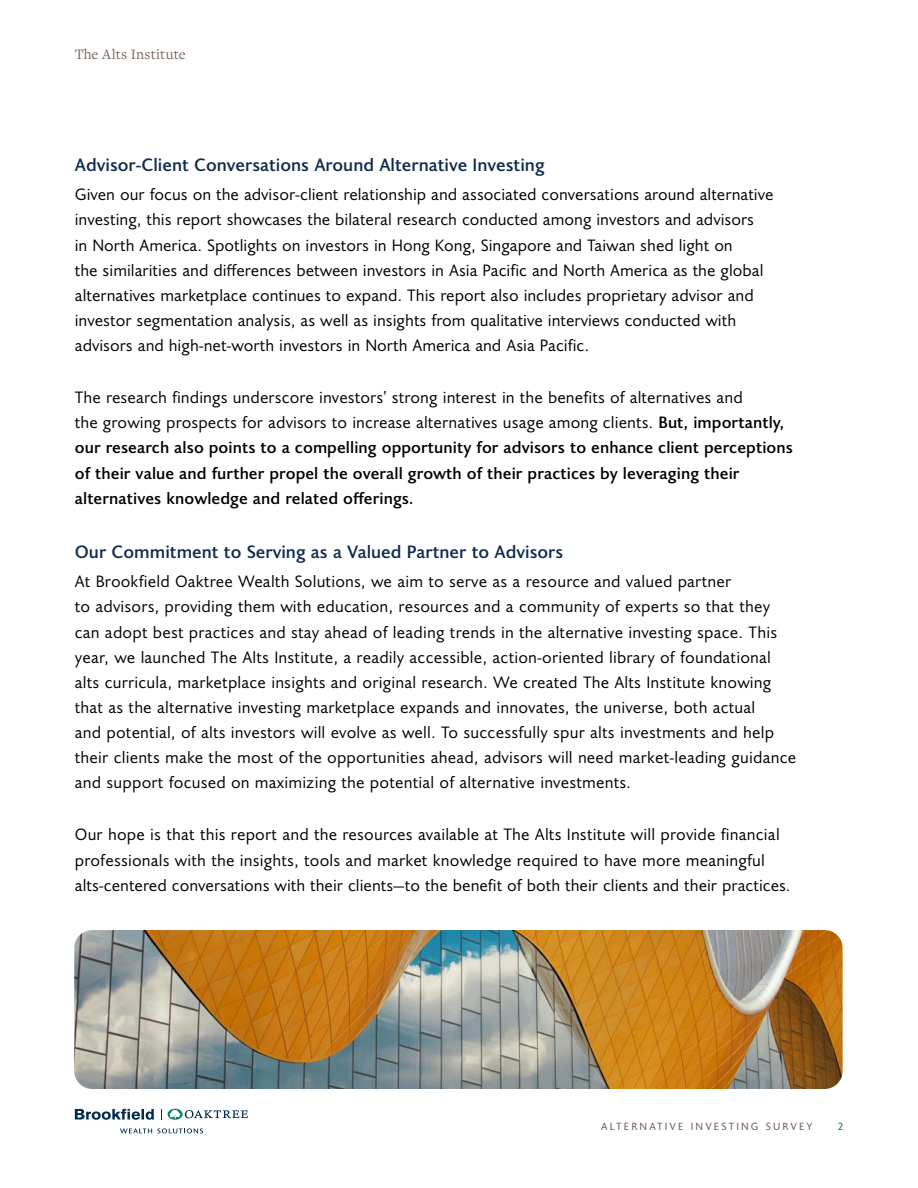
<style>
.page{position:relative;width:918px;height:1188px;background:#fff}
.page>*{position:absolute;margin:0;border:0;box-sizing:border-box;transform-origin:0 0}
.t1{font:500 18px "Joanna Sans Nova";color:#102b4d}
.t2{font:16.5px/25.2px "Joanna Sans Nova";letter-spacing:.01em;color:#000101}
.t3{font:500 16.5px/25.2px "Joanna Sans Nova";letter-spacing:.005em;color:#000101}
.t4{font:15px "Freight Text Pro";letter-spacing:.01em;color:#78665f}
.t5{font:10.5px "Joanna Sans Nova";letter-spacing:.2em;color:#78665f}
.t6{font:10.5px "Joanna Sans Nova";color:#008265}
.s1{font-weight:400}
</style>
<div class="page">
<img style="left:74px;top:930px;width:769px;height:159px">
<svg style="left:75px;top:1109px;width:79px;height:11px"></svg>
<svg style="left:168px;top:1109px;width:80px;height:11px"></svg>
<svg style="left:120px;top:1128px;width:83px;height:5px"></svg>
<p class="t4" style="left:75px;top:45px;width:112px">The Alts Institute</p>
<p class="t1" style="left:75px;top:152px;width:471px">Advisor-Client Conversations Around Alternative Investing</p>
<p class="t2" style="left:75px;top:181px;width:700px">Given our focus on the advisor-client relationship and associated conversations around alternative investing, this report showcases the bilateral research conducted among investors and advisors<br>in North America. Spotlights on investors in Hong Kong, Singapore and Taiwan shed light on<br>the similarities and differences between investors in Asia Pacific and North America as the global alternatives marketplace continues to expand. This report also includes proprietary advisor and investor segmentation analysis, as well as insights from qualitative interviews conducted with advisors and high-net-worth investors in North America and Asia Pacific.</p>
<p class="t3" style="left:75px;top:384px;width:720px"><span class="s1">The research findings underscore investors’ strong interest in the benefits of alternatives and<br>the growing prospects for advisors to increase alternatives usage among clients.</span> But, importantly, our research also points to a compelling opportunity for advisors to enhance client perceptions of their value and further propel the overall growth of their practices by leveraging their alternatives knowledge and related offerings.</p>
<p class="t1" style="left:75px;top:539px;width:490px">Our Commitment to Serving as a Valued Partner to Advisors</p>
<p class="t2" style="left:75px;top:568px;width:723px">At Brookfield Oaktree Wealth Solutions, we aim to serve as a resource and valued partner<br>to advisors, providing them with education, resources and a community of experts so that they can adopt best practices and stay ahead of leading trends in the alternative investing space. This year, we launched The Alts Institute, a readily accessible, action-oriented library of foundational alts curricula, marketplace insights and original research. We created The Alts Institute knowing that as the alternative investing marketplace expands and innovates, the universe, both actual<br>and potential, of alts investors will evolve as well. To successfully spur alts investments and help their clients make the most of the opportunities ahead, advisors will need market-leading guidance and support focused on maximizing the potential of alternative investments.</p>
<p class="t2" style="left:75px;top:821px;width:717px">Our hope is that this report and the resources available at The Alts Institute will provide financial professionals with the insights, tools and market knowledge required to have more meaningful alts-centered conversations with their clients—to the benefit of both their clients and their practices.</p>
<p class="t5" style="left:601px;top:1118px;width:213px">ALTERNATIVE INVESTING SURVEY</p>
<p class="t6" style="left:838px;top:1119px;width:7px">2</p>
</div>
